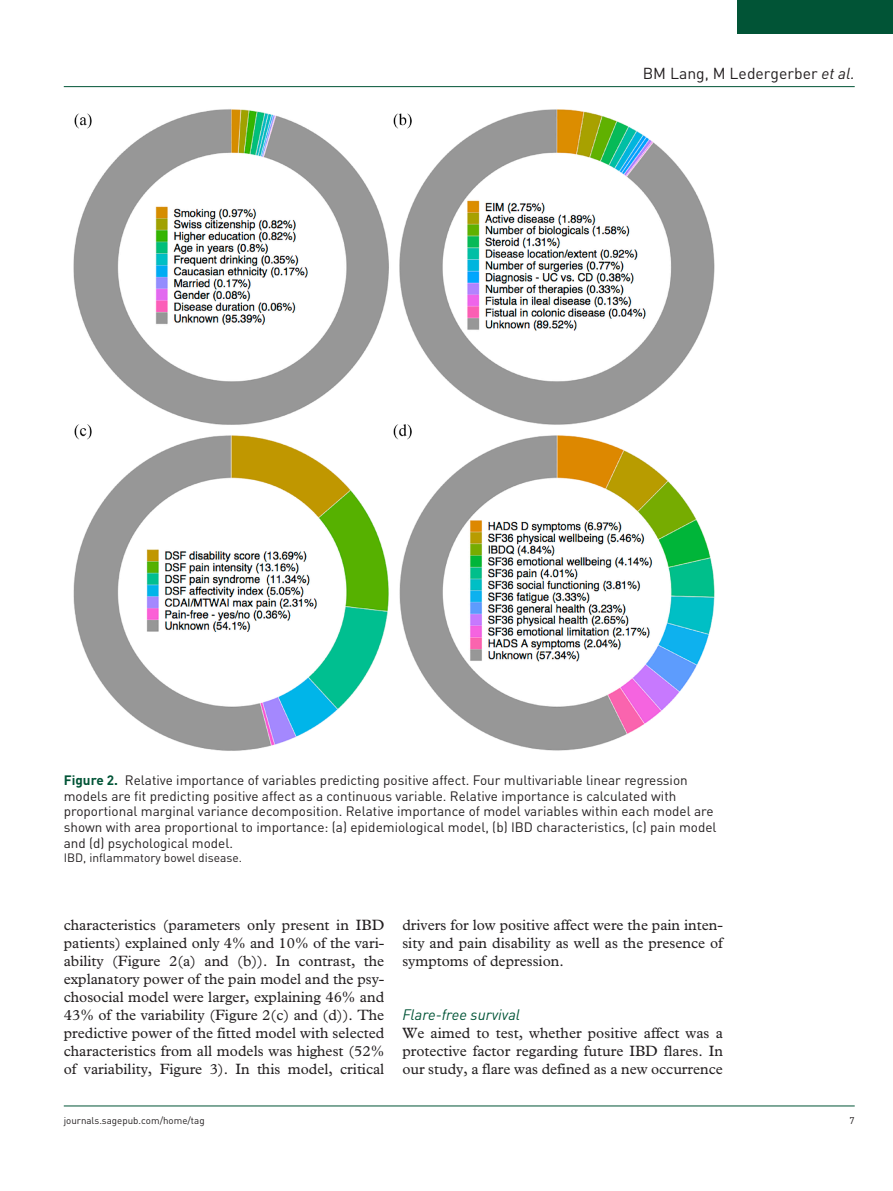
<style>
.page{position:relative;width:893px;height:1191px;background:#fff}
.page>*{position:absolute;margin:0;border:0;box-sizing:border-box;transform-origin:0 0}
.t1{font:15.75px "DIN";color:#231f20}
.t2{font:15px/18px "Plantin Std";color:#231f20;text-align:justify}
.t3{font:italic 15px "DIN";color:#015436}
.t4{font:13.5px/15.8px "DIN";color:#231f20}
.t5{font:12px "DIN";color:#231f20}
.t6{font:9.75px "DIN";color:#231f20}
.s1{font-style:italic}
.s2{font-weight:700;color:#015436}
</style>
<div class="page">
<hr style="left:64px;top:86px;width:791px;height:1px;background:#015436">
<hr style="left:64px;top:1105px;width:791px;height:1px;background:#015436">
<div style="left:738px;top:0;width:155px;height:34px;background:#015436"></div>
<img style="left:73px;top:109px;width:642px;height:642px">
<p class="t1" style="left:643px;top:63px;width:213px">BM Lang, M Ledergerber <span class="s1">et al.</span></p>
<p class="t4" style="left:64px;top:772px;width:654px"><span class="s2">Figure 2.</span> Relative importance of variables predicting positive affect. Four multivariable linear regression models are fit predicting positive affect as a continuous variable. Relative importance is calculated with proportional marginal variance decomposition. Relative importance of model variables within each model are shown with area proportional to importance: (a) epidemiological model, (b) IBD characteristics, (c) pain model and (d) psychological model.</p>
<p class="t5" style="left:64px;top:850px;width:180px">IBD, inflammatory bowel disease.</p>
<p class="t2" style="left:64px;top:916px;width:322px">characteristics (parameters only present in IBD patients) explained only 4% and 10% of the vari&shy;ability (Figure 2(a) and (b)). In contrast, the explanatory power of the pain model and the psy&shy;chosocial model were larger, explaining 46% and 43% of the variability (Figure 2(c) and (d)). The predictive power of the fitted model with selected characteristics from all models was highest (52% of variability, Figure 3). In this model, critical</p>
<p class="t2" style="left:402px;top:916px;width:322px">drivers for low positive affect were the pain inten&shy;sity and pain disability as well as the presence of symptoms of depression.</p>
<p class="t3" style="left:402px;top:1005px;width:119px">Flare-free survival</p>
<p class="t2" style="left:402px;top:1024px;width:322px">We aimed to test, whether positive affect was a protective factor regarding future IBD flares. In our study, a flare was defined as a new occurrence</p>
<p class="t6" style="left:64px;top:1114px;width:142px">journals.sagepub.com/home/tag</p>
<p class="t6" style="left:850px;top:1114px;width:7px">7</p>
</div>
